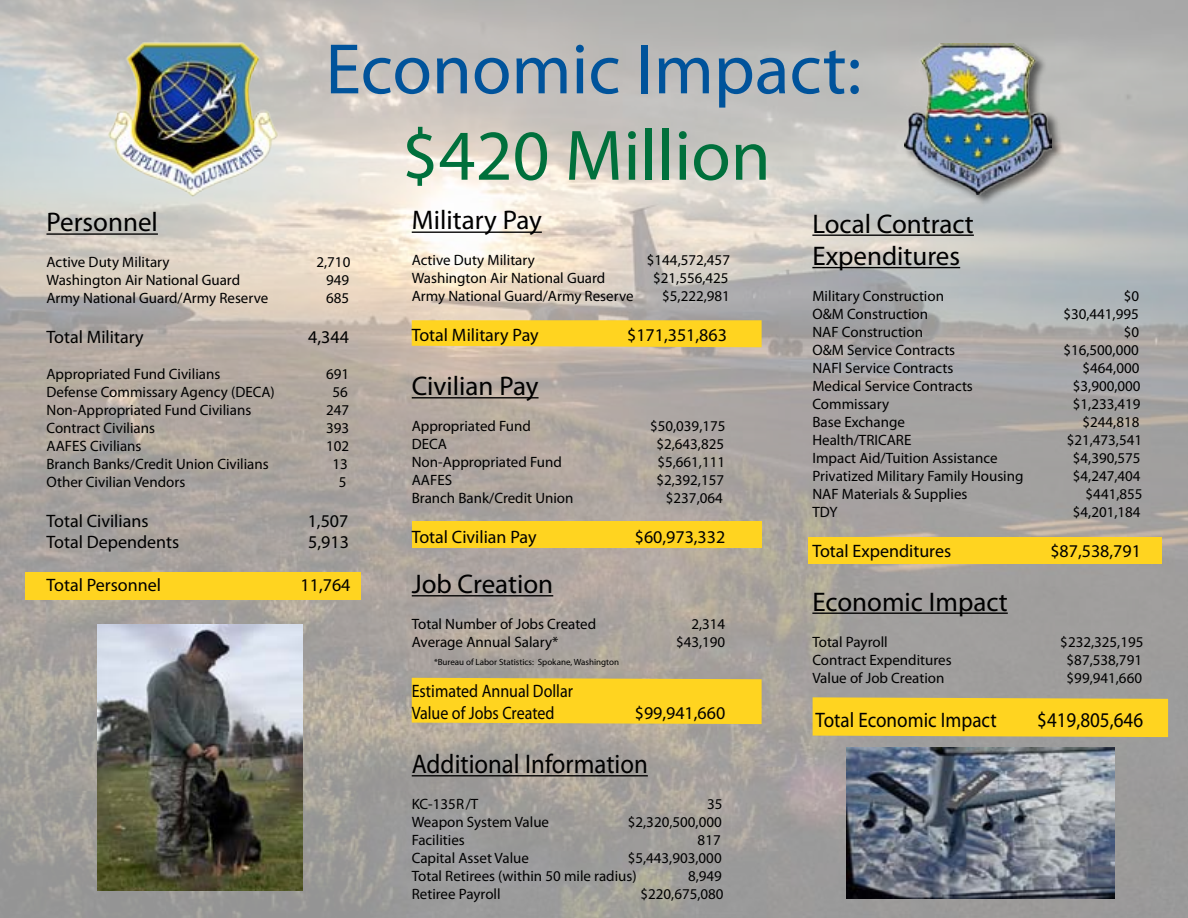
<style>
.page{position:relative;width:1188px;height:918px;background:#fff}
.page>*{position:absolute;margin:0;border:0;box-sizing:border-box;transform-origin:0 0}
.t1{font:72px "Myriad Pro";color:#00539b}
.t2{font:72px "Myriad Pro";color:#00703c}
.t3{font:27px/32.4px "Myriad Pro";color:#000}
.t4{font:27px "Myriad Pro";color:#000;scale:.92 1}
.t5{font:21px "Myriad Pro";color:#000;scale:.91 1}
.t6{font:18px "Myriad Pro";color:#000}
.t7{font:18px/21.6px "Myriad Pro";color:#000;scale:.89 1}
.t8{font:15px/18px "Myriad Pro";color:#000}
.t9{font:9px "Myriad Pro";color:#000}
</style>
<div class="page">
<img style="left:0;top:0;width:1188px;height:918px">
<div style="left:412px;top:678px;width:350px;height:46px;background:#ffd420"></div>
<div style="left:412px;top:320px;width:350px;height:27px;background:#ffd420"></div>
<div style="left:412px;top:521px;width:350px;height:27px;background:#ffd420"></div>
<hr style="left:412px;top:232px;width:130px;height:1px;background:#000">
<hr style="left:412px;top:397px;width:127px;height:1px;background:#000">
<hr style="left:412px;top:595px;width:141px;height:1px;background:#000">
<hr style="left:412px;top:775px;width:236px;height:1px;background:#000">
<div style="left:813px;top:697px;width:355px;height:40px;background:#ffd420"></div>
<div style="left:808px;top:537px;width:354px;height:27px;background:#ffd420"></div>
<hr style="left:812px;top:235px;width:162px;height:1px;background:#000">
<hr style="left:812px;top:267px;width:148px;height:1px;background:#000">
<hr style="left:812px;top:613px;width:196px;height:1px;background:#000">
<div style="left:25px;top:572px;width:336px;height:28px;background:#ffd420"></div>
<img style="left:97px;top:625px;width:205px;height:266px">
<img style="left:96px;top:29px;width:194px;height:180px">
<img style="left:846px;top:747px;width:269px;height:151px">
<div style="left:904px;top:43px;width:161px;height:163px;background:#000;opacity:.55"></div>
<img style="left:905px;top:43px;width:147px;height:151px">
<hr style="left:46px;top:233px;width:112px;height:2px;background:#000">
<h1 class="t1" style="left:326px;top:25px;width:537px">Economic Impact:</h1>
<h1 class="t2" style="left:402px;top:111px;width:370px">$420 Million</h1>
<h2 class="t3" style="left:812px;top:207px;width:163px">Local Contract<br>Expenditures</h2>
<p class="t8" style="left:812px;top:287px;width:133px">Military Construction</p>
<p class="t8" style="left:1124px;top:287px;width:17px">$0</p>
<p class="t8" style="left:812px;top:305px;width:117px">O&amp;M Construction</p>
<p class="t8" style="left:1063px;top:305px;width:77px">$30,441,995</p>
<p class="t8" style="left:812px;top:323px;width:112px">NAF Construction</p>
<p class="t8" style="left:1124px;top:323px;width:17px">$0</p>
<p class="t8" style="left:812px;top:341px;width:144px">O&amp;M Service Contracts</p>
<p class="t8" style="left:1063px;top:341px;width:77px">$16,500,000</p>
<p class="t8" style="left:812px;top:359px;width:143px">NAFl Service Contracts</p>
<p class="t8" style="left:1082px;top:359px;width:58px">$464,000</p>
<p class="t8" style="left:812px;top:377px;width:162px">Medical Service Contracts</p>
<p class="t8" style="left:1073px;top:377px;width:69px">$3,900,000</p>
<p class="t8" style="left:812px;top:395px;width:78px">Commissary</p>
<p class="t8" style="left:1073px;top:395px;width:69px">$1,233,419</p>
<p class="t8" style="left:812px;top:413px;width:94px">Base Exchange</p>
<p class="t8" style="left:1082px;top:413px;width:58px">$244,818</p>
<p class="t8" style="left:812px;top:431px;width:100px">Health/TRICARE</p>
<p class="t8" style="left:1067px;top:431px;width:77px">$21,473,541</p>
<p class="t8" style="left:812px;top:449px;width:187px">Impact Aid/Tuition Assistance</p>
<p class="t8" style="left:1073px;top:449px;width:69px">$4,390,575</p>
<p class="t8" style="left:812px;top:467px;width:213px">Privatized Military Family Housing</p>
<p class="t8" style="left:1073px;top:467px;width:69px">$4,247,404</p>
<p class="t8" style="left:812px;top:485px;width:157px">NAF Materials &amp; Supplies</p>
<p class="t8" style="left:1086px;top:485px;width:58px">$441,855</p>
<p class="t8" style="left:812px;top:503px;width:27px">TDY</p>
<p class="t8" style="left:1073px;top:503px;width:69px">$4,201,184</p>
<p class="t6" style="left:812px;top:539px;width:140px">Total Expenditures</p>
<p class="t6" style="left:1050px;top:539px;width:92px">$87,538,791</p>
<h2 class="t3" style="left:812px;top:585px;width:197px">Economic Impact</h2>
<p class="t8" style="left:812px;top:632px;width:77px">Total Payroll</p>
<p class="t8" style="left:1060px;top:632px;width:85px">$232,325,195</p>
<p class="t8" style="left:812px;top:650px;width:141px">Contract Expenditures</p>
<p class="t8" style="left:1067px;top:650px;width:77px">$87,538,791</p>
<p class="t8" style="left:812px;top:668px;width:134px">Value of Job Creation</p>
<p class="t8" style="left:1067px;top:668px;width:77px">$99,941,660</p>
<h3 class="t5" style="left:816px;top:707px;width:200px">Total Economic Impact</h3>
<h3 class="t5" style="left:1037px;top:707px;width:118px">$419,805,646</h3>
<h2 class="t3" style="left:412px;top:204px;width:132px">Military Pay</h2>
<p class="t8" style="left:412px;top:251px;width:125px">Active Duty Military</p>
<p class="t8" style="left:647px;top:251px;width:85px">$144,572,457</p>
<p class="t8" style="left:412px;top:269px;width:195px">Washington Air National Guard</p>
<p class="t8" style="left:653px;top:269px;width:77px">$21,556,425</p>
<p class="t8" style="left:412px;top:287px;width:223px">Army National Guard/Army Reserve</p>
<p class="t8" style="left:662px;top:287px;width:69px">$5,222,981</p>
<p class="t6" style="left:412px;top:324px;width:128px">Total Military Pay</p>
<p class="t6" style="left:627px;top:324px;width:101px">$171,351,863</p>
<h2 class="t3" style="left:412px;top:369px;width:128px">Civilian Pay</h2>
<p class="t8" style="left:412px;top:417px;width:121px">Appropriated Fund</p>
<p class="t8" style="left:650px;top:417px;width:77px">$50,039,175</p>
<p class="t8" style="left:412px;top:435px;width:37px">DECA</p>
<p class="t8" style="left:656px;top:435px;width:69px">$2,643,825</p>
<p class="t8" style="left:412px;top:453px;width:152px">Non-Appropriated Fund</p>
<p class="t8" style="left:657px;top:453px;width:69px">$5,661,111</p>
<p class="t8" style="left:412px;top:471px;width:42px">AAFES</p>
<p class="t8" style="left:656px;top:471px;width:69px">$2,392,157</p>
<p class="t8" style="left:412px;top:489px;width:163px">Branch Bank/Credit Union</p>
<p class="t8" style="left:666px;top:489px;width:58px">$237,064</p>
<p class="t6" style="left:412px;top:526px;width:126px">Total Civilian Pay</p>
<p class="t6" style="left:635px;top:526px;width:92px">$60,973,332</p>
<h2 class="t3" style="left:412px;top:567px;width:143px">Job Creation</h2>
<p class="t8" style="left:412px;top:615px;width:186px">Total Number of Jobs Created</p>
<p class="t8" style="left:691px;top:615px;width:35px">2,314</p>
<p class="t8" style="left:412px;top:633px;width:148px">Average Annual Salary*</p>
<p class="t8" style="left:676px;top:633px;width:51px">$43,190</p>
<p class="t9" style="left:434px;top:657px;width:187px">*Bureau of Labor Statistics: Spokane, Washington</p>
<p class="t7" style="left:412px;top:680px;width:183px">Estimated Annual Dollar<br>Value of Jobs Created</p>
<h2 class="t3" style="left:46px;top:206px;width:113px">Personnel</h2>
<p class="t8" style="left:46px;top:253px;width:125px">Active Duty Military</p>
<p class="t8" style="left:316px;top:253px;width:35px">2,710</p>
<p class="t8" style="left:46px;top:271px;width:195px">Washington Air National Guard</p>
<p class="t8" style="left:326px;top:271px;width:25px">949</p>
<p class="t8" style="left:46px;top:289px;width:223px">Army National Guard/Army Reserve</p>
<p class="t8" style="left:326px;top:289px;width:25px">685</p>
<p class="t6" style="left:46px;top:326px;width:99px">Total Military</p>
<p class="t6" style="left:308px;top:326px;width:42px">4,344</p>
<p class="t8" style="left:46px;top:365px;width:175px">Appropriated Fund Civilians</p>
<p class="t8" style="left:326px;top:365px;width:25px">691</p>
<p class="t8" style="left:46px;top:383px;width:230px">Defense Commissary Agency (DECA)</p>
<p class="t8" style="left:332px;top:383px;width:17px">56</p>
<p class="t8" style="left:46px;top:401px;width:206px">Non-Appropriated Fund Civilians</p>
<p class="t8" style="left:326px;top:401px;width:25px">247</p>
<p class="t8" style="left:46px;top:419px;width:110px">Contract Civilians</p>
<p class="t8" style="left:326px;top:419px;width:25px">393</p>
<p class="t8" style="left:46px;top:437px;width:97px">AAFES Civilians</p>
<p class="t8" style="left:326px;top:437px;width:25px">102</p>
<p class="t8" style="left:46px;top:455px;width:224px">Branch Banks/Credit Union Civilians</p>
<p class="t8" style="left:332px;top:455px;width:17px">13</p>
<p class="t8" style="left:46px;top:473px;width:140px">Other Civilian Vendors</p>
<p class="t8" style="left:339px;top:473px;width:9px">5</p>
<p class="t6" style="left:46px;top:509px;width:103px">Total Civilians</p>
<p class="t6" style="left:308px;top:509px;width:42px">1,507</p>
<p class="t6" style="left:46px;top:531px;width:134px">Total Dependents</p>
<p class="t6" style="left:308px;top:531px;width:42px">5,913</p>
<p class="t6" style="left:46px;top:574px;width:116px">Total Personnel</p>
<p class="t6" style="left:301px;top:574px;width:51px">11,764</p>
<p class="t6" style="left:635px;top:702px;width:92px">$99,941,660</p>
<h2 class="t4" style="left:412px;top:747px;width:258px">Additional Information</h2>
<p class="t8" style="left:412px;top:795px;width:68px">KC-135R/T</p>
<p class="t8" style="left:707px;top:795px;width:17px">35</p>
<p class="t8" style="left:412px;top:813px;width:139px">Weapon System Value</p>
<p class="t8" style="left:628px;top:813px;width:95px">$2,320,500,000</p>
<p class="t8" style="left:412px;top:831px;width:55px">Facilities</p>
<p class="t8" style="left:698px;top:831px;width:25px">817</p>
<p class="t8" style="left:412px;top:849px;width:119px">Capital Asset Value</p>
<p class="t8" style="left:412px;top:849px;width:311px;text-indent:216px">$5,443,903,000<br>Total Retirees (within 50 mile radius)</p>
<p class="t8" style="left:688px;top:867px;width:35px">8,949</p>
<p class="t8" style="left:412px;top:885px;width:90px">Retiree Payroll</p>
<p class="t8" style="left:640px;top:885px;width:85px">$220,675,080</p>
</div>
